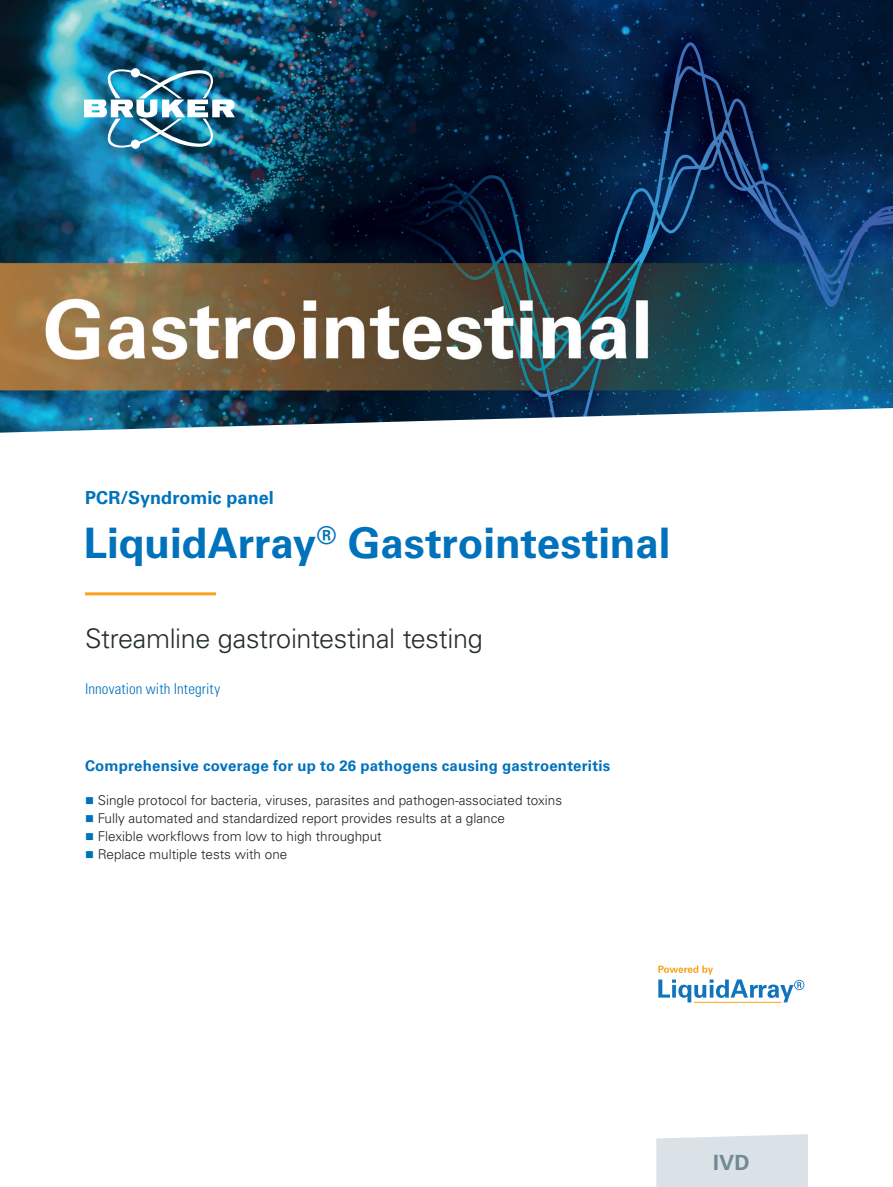
<style>
.page{position:relative;width:893px;height:1187px;background:#fff}
.page>*{position:absolute;margin:0;border:0;box-sizing:border-box;transform-origin:0 0}
.Product_name_market{font:700 42px "Univers LT Std";color:#0072bc}
.Product_line_technology{font:300 27px "Univers LT Std";letter-spacing:-.015em;color:#252d2d}
.t1{font:700 21px "Univers LT Std";color:#738a95}
.Product_line_technology-2{font:700 18px "Univers LT Std";letter-spacing:.005em;color:#0072bc}
.application_body{font:700 15px "Univers LT Std";letter-spacing:.01em;color:#0072bc}
.Signature_Bruker{font:300 condensed 15px "Univers LT Std";letter-spacing:.01em;color:#0072bc}
.application_body-2{font:300 13.5px "Univers LT Std";color:#231f20}
.s1{color:#0072bc}
</style>
<div class="page">
<img style="left:0;top:0;width:893px;height:408px">
<svg style="left:0;top:408px;width:892px;height:25px"></svg>
<hr style="left:85px;top:592px;width:131px;height:3px;background:#f9a21c">
<img style="left:84px;top:64px;width:151px;height:89px">
<div style="left:656px;top:1134px;width:152px;height:52px;background:#dae2e7"></div>
<svg style="left:658px;top:965px;width:146px;height:37px"></svg>
<hr style="left:694px;top:1001px;width:87px;height:1px;background:#f9a21c">
<p class="Product_line_technology-2" style="left:85px;top:487px;width:190px">PCR/Syndromic panel</p>
<p class="Product_name_market" style="left:84px;top:519px;width:588px">LiquidArray<sup>®</sup> Gastrointestinal</p>
<p class="Product_line_technology" style="left:85px;top:622px;width:399px">Streamline gastrointestinal testing</p>
<p class="Signature_Bruker" style="left:85px;top:679px;width:137px">Innovation with Integrity</p>
<p class="application_body" style="left:85px;top:756px;width:527px">Comprehensive coverage for up to 26 pathogens causing gastroenteritis</p>
<p class="application_body-2" style="left:85px;top:792px;width:478px"><span class="s1">■</span> Single protocol for bacteria, viruses, parasites and pathogen-associated toxins</p>
<p class="application_body-2" style="left:85px;top:810px;width:421px"><span class="s1">■</span> Fully automated and standardized report provides results at a glance</p>
<p class="application_body-2" style="left:85px;top:828px;width:298px"><span class="s1">■</span> Flexible workflows from low to high throughput</p>
<p class="application_body-2" style="left:85px;top:846px;width:204px"><span class="s1">■</span> Replace multiple tests with one</p>
<p class="t1" style="left:713px;top:1149px;width:38px">IVD</p>
</div>
